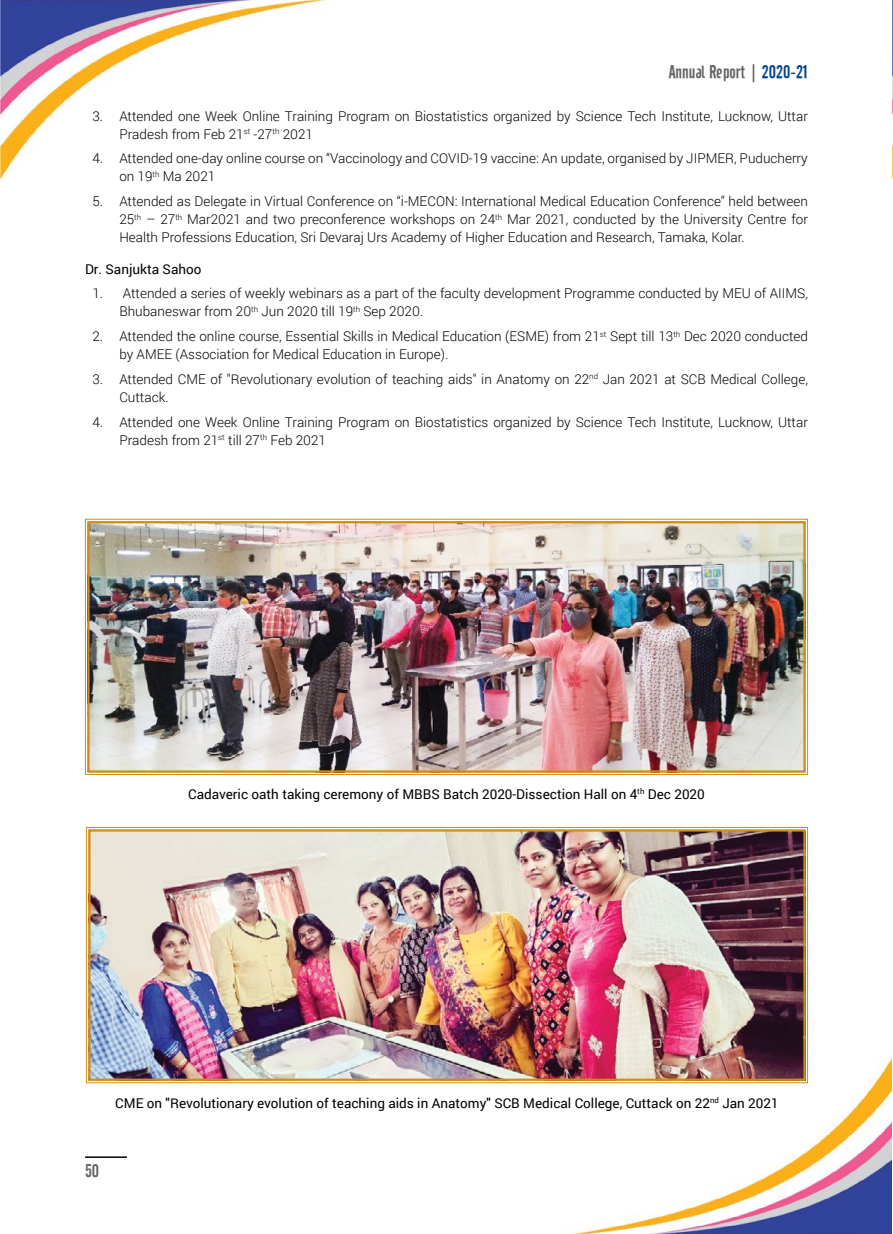
<style>
.page{position:relative;width:893px;height:1234px;background:#fff}
.page>*{position:absolute;margin:0;border:0;box-sizing:border-box;transform-origin:0 0}
.t1{font:18px "Cafeta";color:#636466}
.t2{font:300 13.5px/18px "Roboto";color:#000}
.t3{font:13.5px "Roboto";color:#000}
.s1{color:#00478a}
</style>
<div class="page">
<img style="left:0;top:0;width:893px;height:1233px">
<hr style="left:85px;top:1156px;width:42px;height:1px;background:#000">
<img style="left:85px;top:518px;width:723px;height:257px">
<div style="left:87px;top:521px;width:719px;height:251px;border:2px solid #d08d14"></div>
<img style="left:86px;top:826px;width:722px;height:257px">
<div style="left:88px;top:829px;width:718px;height:251px;border:2px solid #d08d14"></div>
<h1 class="t1" style="left:669px;top:61px;width:141px">Annual Report | <span class="s1">2020-21</span></h1>
<p class="t2" style="left:119px;top:106px;width:690px;text-indent:-27px">3. Attended one Week Online Training Program on Biostatistics organized by Science Tech Institute, Lucknow, Uttar<br>Pradesh from Feb 21<sup>st</sup> -27<sup>th</sup> 2021</p>
<p class="t2" style="left:119px;top:149px;width:690px;text-indent:-27px">4. Attended one-day online course on “Vaccinology and COVID-19 vaccine: An update, organised by JIPMER, Puducherry on 19<sup>th</sup> Ma 2021</p>
<p class="t2" style="left:119px;top:192px;width:690px;text-align:justify;text-indent:-27px">5. Attended as Delegate in Virtual Conference on “i-MECON: International Medical Education Conference” held between 25<sup>th</sup> – 27<sup>th</sup> Mar2021 and two preconference workshops on 24<sup>th</sup> Mar 2021, conducted by the University Centre for Health Professions Education, Sri Devaraj Urs Academy of Higher Education and Research, Tamaka, Kolar.</p>
<p class="t3" style="left:85px;top:259px;width:118px">Dr. Sanjukta Sahoo</p>
<p class="t2" style="left:119px;top:284px;width:690px;text-indent:-27px">1. Attended a series of weekly webinars as a part of the faculty development Programme conducted by MEU of AIIMS,<br>Bhubaneswar from 20<sup>th</sup> Jun 2020 till 19<sup>th</sup> Sep 2020.</p>
<p class="t2" style="left:119px;top:327px;width:690px;text-indent:-27px">2. Attended the online course, Essential Skills in Medical Education (ESME) from 21<sup>st</sup> Sept till 13<sup>th</sup> Dec 2020 conducted by AMEE (Association for Medical Education in Europe).</p>
<p class="t2" style="left:119px;top:369px;width:690px;text-indent:-27px">3. Attended CME of "Revolutionary evolution of teaching aids" in Anatomy on 22<sup>nd</sup> Jan 2021 at SCB Medical College,<br>Cuttack.</p>
<p class="t2" style="left:119px;top:412px;width:690px;text-indent:-27px">4. Attended one Week Online Training Program on Biostatistics organized by Science Tech Institute, Lucknow, Uttar<br>Pradesh from 21<sup>st</sup> till 27<sup>th</sup> Feb 2021</p>
<p class="t3" style="left:188px;top:784px;width:518px">Cadaveric oath taking ceremony of MBBS Batch 2020-Dissection Hall on 4<sup>th</sup> Dec 2020</p>
<p class="t3" style="left:115px;top:1093px;width:665px">CME on "Revolutionary evolution of teaching aids in Anatomy" SCB Medical College, Cuttack on 22<sup>nd</sup> Jan 2021</p>
<h1 class="t1" style="left:85px;top:1160px;width:16px">50</h1>
</div>
